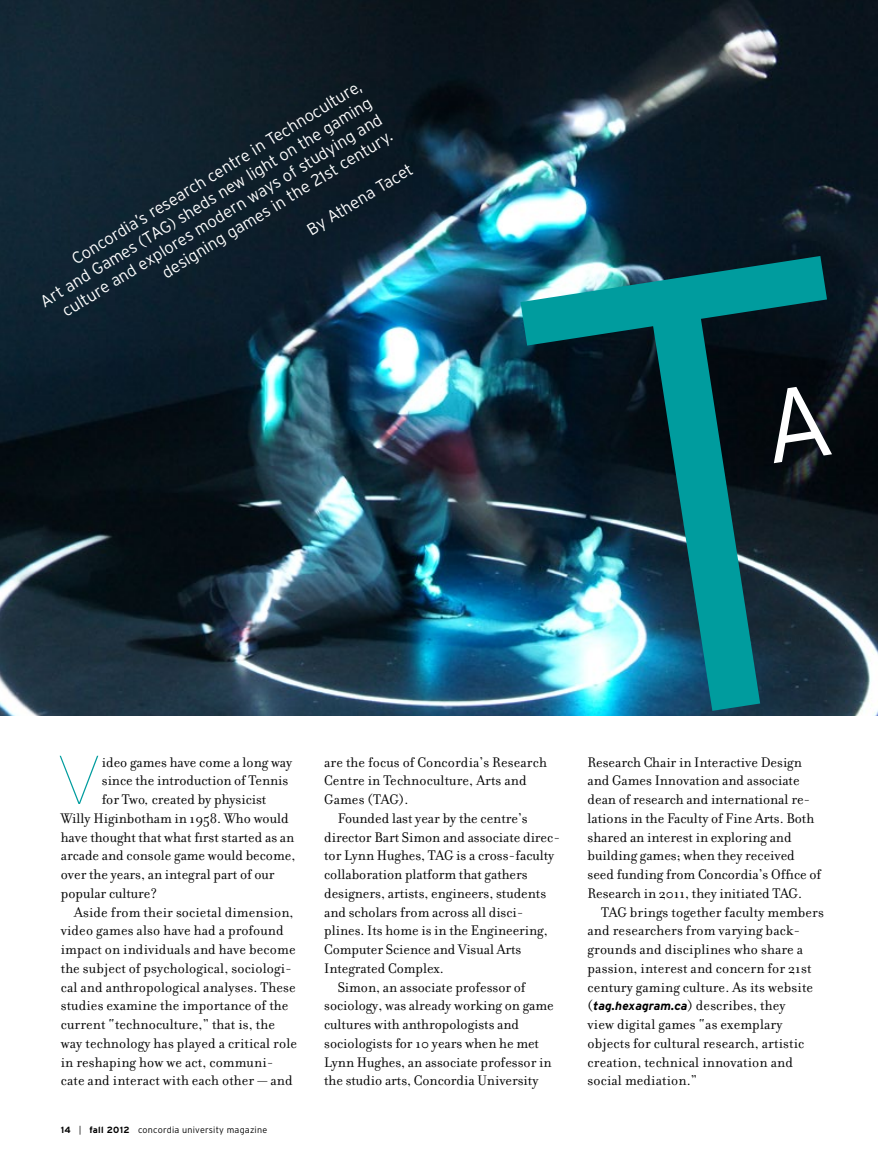
<style>
.page{position:relative;width:878px;height:1161px;background:#fff}
.page>*{position:absolute;margin:0;border:0;box-sizing:border-box;transform-origin:0 0}
.t1{font:200 67.5px "Helvetica Neue";color:#009c9e}
.t2{font:300 16.5px/19.6px "Interstate";color:#fff;text-align:right}
.t3{font:15px/18.8px "Filosofia";color:#000}
.t4{font:300 9px "Interstate";letter-spacing:.025em;color:#000}
.s1{font-style:italic}
.s2{font-weight:700}
.s3{font-family:"Interstate";font-weight:700;font-style:italic;font-size:12px}
</style>
<div class="page">
<img style="left:0;top:0;width:878px;height:715px">
<img style="left:520px;top:256px;width:358px;height:460px">
<svg style="left:762px;top:383px;width:70px;height:80px;background:#090e13"></svg>
<p class="t2" style="left:27px;top:279px;width:387px;rotate:-32deg">Concordia’s research centre in Technoculture,<br>Art and Games (TAG) sheds new light on the gaming culture and explores modern ways of studying and designing games in the 21st century.</p>
<p class="t2" style="left:303px;top:223px;width:122px;rotate:-32deg">By Athena Tacet</p>
<h1 class="t1" style="left:61px;top:741px;width:38px">V</h1>
<p class="t3" style="left:102px;top:753px;width:192px">ideo games have come a long way</p>
<p class="t3" style="left:102px;top:771px;width:188px">since the introduction of Tennis</p>
<p class="t3" style="left:102px;top:790px;width:166px">for Two<span class="s1">,</span> created by physicist</p>
<p class="t3" style="left:61px;top:809px;width:229px">Willy Higinbotham in 1958. Who would</p>
<p class="t3" style="left:61px;top:828px;width:235px">have thought that what first started as an</p>
<p class="t3" style="left:61px;top:846px;width:236px">arcade and console game would become,</p>
<p class="t3" style="left:61px;top:865px;width:215px">over the years, an integral part of our</p>
<p class="t3" style="left:61px;top:884px;width:98px">popular culture?</p>
<p class="t3" style="left:74px;top:903px;width:221px">Aside from their societal dimension,</p>
<p class="t3" style="left:61px;top:921px;width:224px">video games also have had a profound</p>
<p class="t3" style="left:61px;top:940px;width:236px">impact on individuals and have become</p>
<p class="t3" style="left:61px;top:959px;width:233px">the subject of psychological, sociologi-</p>
<p class="t3" style="left:61px;top:978px;width:236px">cal and anthropological analyses. These</p>
<p class="t3" style="left:61px;top:996px;width:229px">studies examine the importance of the</p>
<p class="t3" style="left:61px;top:1015px;width:216px">current “technoculture,” that is, the</p>
<p class="t3" style="left:61px;top:1034px;width:238px">way technology has played a critical role</p>
<p class="t3" style="left:61px;top:1053px;width:214px">in reshaping how we act, communi-</p>
<p class="t3" style="left:61px;top:1071px;width:233px">cate and interact with each other — and</p>
<p class="t4" style="left:61px;top:1125px;width:208px"><span class="s2">14</span> | <span class="s2">fall 2012</span> concordia university magazine</p>
<p class="t3" style="left:324px;top:753px;width:224px">are the focus of Concordia’s Research<br>Centre in Technoculture, Arts and<br>Games (TAG).</p>
<p class="t3" style="left:337px;top:809px;width:191px">Founded last year by the centre’s</p>
<p class="t3" style="left:324px;top:828px;width:237px">director Bart Simon and associate direc-</p>
<p class="t3" style="left:324px;top:846px;width:232px">tor Lynn Hughes, TAG is a cross-faculty</p>
<p class="t3" style="left:324px;top:865px;width:205px">collaboration platform that gathers</p>
<p class="t3" style="left:324px;top:884px;width:223px">designers, artists, engineers, students</p>
<p class="t3" style="left:324px;top:903px;width:201px">and scholars from across all disci-</p>
<p class="t3" style="left:324px;top:921px;width:225px">plines. Its home is in the Engineering,</p>
<p class="t3" style="left:324px;top:940px;width:199px">Computer Science and Visual Arts</p>
<p class="t3" style="left:324px;top:959px;width:121px">Integrated Complex.</p>
<p class="t3" style="left:337px;top:978px;width:189px">Simon, an associate professor of</p>
<p class="t3" style="left:324px;top:996px;width:231px">sociology, was already working on game</p>
<p class="t3" style="left:324px;top:1015px;width:196px">cultures with anthropologists and</p>
<p class="t3" style="left:324px;top:1034px;width:216px">sociologists for 10 years when he met</p>
<p class="t3" style="left:324px;top:1053px;width:229px">Lynn Hughes, an associate professor in</p>
<p class="t3" style="left:324px;top:1071px;width:216px">the studio arts, Concordia University</p>
<p class="t3" style="left:587px;top:753px;width:235px">Research Chair in Interactive Design and Games Innovation and associate dean of research and international re&shy;lations in the Faculty of Fine Arts. Both shared an interest in exploring and building games; when they received seed funding from Concordia’s Office of Research in 2011, they initiated TAG.</p>
<p class="t3" style="left:587px;top:903px;width:238px;text-indent:14px">TAG brings together faculty members and researchers from varying back&shy;grounds and disciplines who share a passion, interest and concern for 21st century gaming culture. As its website (<span class="s3">tag.hexagram.ca</span>) describes, they<br>view digital games “as exemplary objects for cultural research, artistic creation, technical innovation and social mediation.”</p>
</div>
